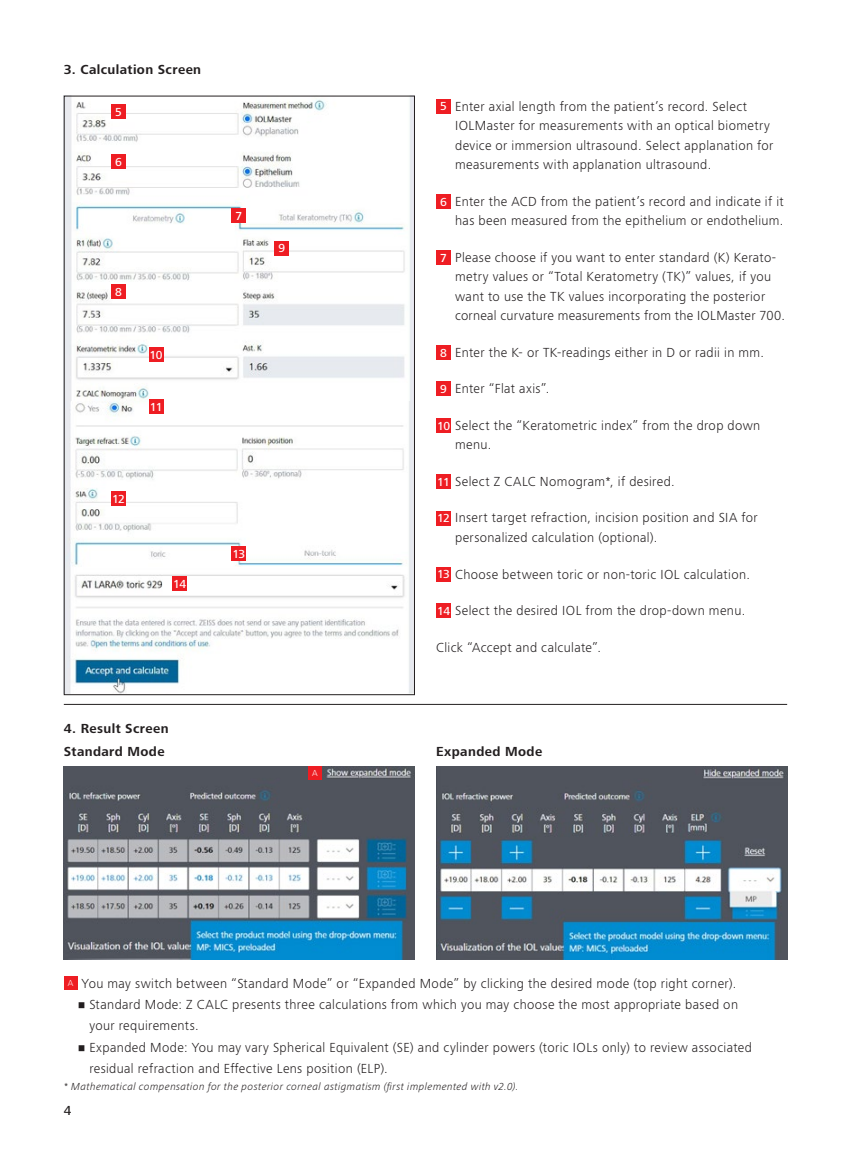
<style>
.page{position:relative;width:851px;height:1149px;background:#fff}
.page>*{position:absolute;margin:0;border:0;box-sizing:border-box;transform-origin:0 0}
.t1{font:300 13.5px/19.5px "ZEISS Frutiger Next W1 G";letter-spacing:.03em;color:#231f20}
.t2{font:700 13.5px "ZEISS Frutiger Next W1 G";letter-spacing:.03em;color:#231f20}
.t3{font:500 13.5px "ZEISS Frutiger Next W1 G";color:#231f20}
.t4{font:500 12px "ZEISS Frutiger Next W1 G";letter-spacing:-.045em;color:#fff}
.t5{font:italic 300 10.5px "ZEISS Frutiger Next W1 G";letter-spacing:.04em;color:#231f20}
.t6{font:300 9px "ZEISS Frutiger Next W1 G";color:#fff}
.s1{font-weight:500;font-size:12px;color:#fff}
.s2{font-size:9px;color:#fff}
</style>
<div class="page">
<img style="left:66px;top:400px;width:347px;height:292px">
<img style="left:66px;top:98px;width:347px;height:302px">
<div style="left:64px;top:976px;width:13px;height:13px;background:#ee1d23"></div>
<div style="left:436px;top:99px;width:15px;height:14px;background:#ee1d23"></div>
<div style="left:436px;top:194px;width:15px;height:15px;background:#ee1d23"></div>
<div style="left:436px;top:250px;width:15px;height:15px;background:#ee1d23"></div>
<div style="left:436px;top:345px;width:15px;height:15px;background:#ee1d23"></div>
<div style="left:436px;top:381px;width:15px;height:15px;background:#ee1d23"></div>
<div style="left:436px;top:418px;width:15px;height:15px;background:#ee1d23"></div>
<div style="left:436px;top:474px;width:15px;height:15px;background:#ee1d23"></div>
<div style="left:436px;top:510px;width:15px;height:15px;background:#ee1d23"></div>
<div style="left:436px;top:566px;width:15px;height:15px;background:#ee1d23"></div>
<div style="left:436px;top:603px;width:15px;height:15px;background:#ee1d23"></div>
<hr style="left:64px;top:704px;width:723px;height:1px;background:#231f20">
<div style="left:111px;top:104px;width:15px;height:15px;background:#ee1d23"></div>
<div style="left:111px;top:154px;width:15px;height:15px;background:#ee1d23"></div>
<div style="left:274px;top:240px;width:15px;height:15px;background:#ee1d23"></div>
<div style="left:231px;top:545px;width:15px;height:15px;background:#ee1d23"></div>
<div style="left:149px;top:346px;width:14px;height:15px;background:#ee1d23"></div>
<div style="left:172px;top:575px;width:15px;height:15px;background:#ee1d23"></div>
<div style="left:111px;top:490px;width:15px;height:15px;background:#ee1d23"></div>
<div style="left:231px;top:208px;width:15px;height:15px;background:#ee1d23"></div>
<div style="left:111px;top:284px;width:15px;height:15px;background:#ee1d23"></div>
<img style="left:64px;top:766px;width:351px;height:193px">
<img style="left:436px;top:766px;width:351px;height:193px">
<div style="left:308px;top:766px;width:14px;height:13px;background:#ee1d23"></div>
<div style="left:149px;top:399px;width:14px;height:15px;background:#ee1d23"></div>
<p class="t2" style="left:64px;top:60px;width:139px">3. Calculation Screen</p>
<p class="t4" style="left:115px;top:104px;width:8px">5</p>
<p class="t4" style="left:115px;top:154px;width:8px">6</p>
<p class="t4" style="left:115px;top:283px;width:8px">8</p>
<p class="t4" style="left:149px;top:346px;width:15px">10</p>
<p class="t4" style="left:150px;top:399px;width:14px">11</p>
<p class="t4" style="left:235px;top:208px;width:8px">7</p>
<p class="t4" style="left:112px;top:490px;width:14px">12</p>
<p class="t4" style="left:173px;top:575px;width:15px">14</p>
<p class="t4" style="left:232px;top:545px;width:14px">13</p>
<p class="t4" style="left:278px;top:240px;width:8px">9</p>
<p class="t2" style="left:64px;top:718px;width:106px">4. Result Screen</p>
<p class="t1" style="left:455px;top:96px;width:320px;text-indent:-15px"><span class="s1">5</span> Enter axial length from the patient’s record. Select IOLMaster for measurements with an optical biometry device or immersion ultrasound. Select applanation for measurements with applanation ultrasound.</p>
<p class="t1" style="left:440px;top:191px;width:345px;text-align:right"><span class="s1">6</span> Enter the ACD from the patient’s record and indicate if it has been measured from the epithelium or endothelium.</p>
<p class="t1" style="left:455px;top:247px;width:331px;text-indent:-15px"><span class="s1">7</span> Please choose if you want to enter standard (K) Kerato&shy;metry values or “Total Keratometry (TK)” values, if you want to use the TK values incorporating the posterior corneal curvature measurements from the IOLMaster 700.</p>
<p class="t1" style="left:440px;top:342px;width:325px"><span class="s1">8</span> Enter the K- or TK-readings either in D or radii in mm.</p>
<p class="t1" style="left:440px;top:378px;width:111px"><span class="s1">9</span> Enter “Flat axis”.</p>
<p class="t1" style="left:455px;top:415px;width:307px;text-indent:-18px"><span class="s1">10</span> Select the “Keratometric index” from the drop down menu.</p>
<p class="t1" style="left:437px;top:471px;width:239px"><span class="s1">11</span> Select Z CALC Nomogram*, if desired.</p>
<p class="t1" style="left:455px;top:507px;width:304px;text-indent:-18px"><span class="s1">12</span> Insert target refraction, incision position and SIA for personalized calculation (optional).</p>
<p class="t1" style="left:437px;top:563px;width:314px"><span class="s1">13</span> Choose between toric or non-toric IOL calculation.</p>
<p class="t1" style="left:437px;top:600px;width:309px"><span class="s1">14</span> Select the desired IOL from the drop-down menu.</p>
<p class="t1" style="left:436px;top:636px;width:166px">Click “Accept and calculate”.</p>
<p class="t2" style="left:64px;top:742px;width:102px">Standard Mode</p>
<p class="t2" style="left:436px;top:742px;width:108px">Expanded Mode</p>
<p class="t6" style="left:312px;top:767px;width:7px">A</p>
<p class="t1" style="left:68px;top:972px;width:669px"><span class="s2">A</span> You may switch between “Standard Mode” or “Expanded Mode” by clicking the desired mode (top right corner).</p>
<p class="t1" style="left:89px;top:993px;width:650px;line-height:21.1px;text-indent:-11px">• Standard Mode: Z CALC presents three calculations from which you may choose the most appropriate based on your requirements.</p>
<p class="t1" style="left:89px;top:1035px;width:664px;line-height:21.1px;text-indent:-11px">• Expanded Mode: You may vary Spherical Equivalent (SE) and cylinder powers (toric IOLs only) to review associated residual refraction and Effective Lens position (ELP).</p>
<p class="t5" style="left:64px;top:1078px;width:456px">* Mathematical compensation for the posterior corneal astigmatism (first implemented with v2.0).</p>
<p class="t3" style="left:64px;top:1100px;width:9px">4</p>
</div>
